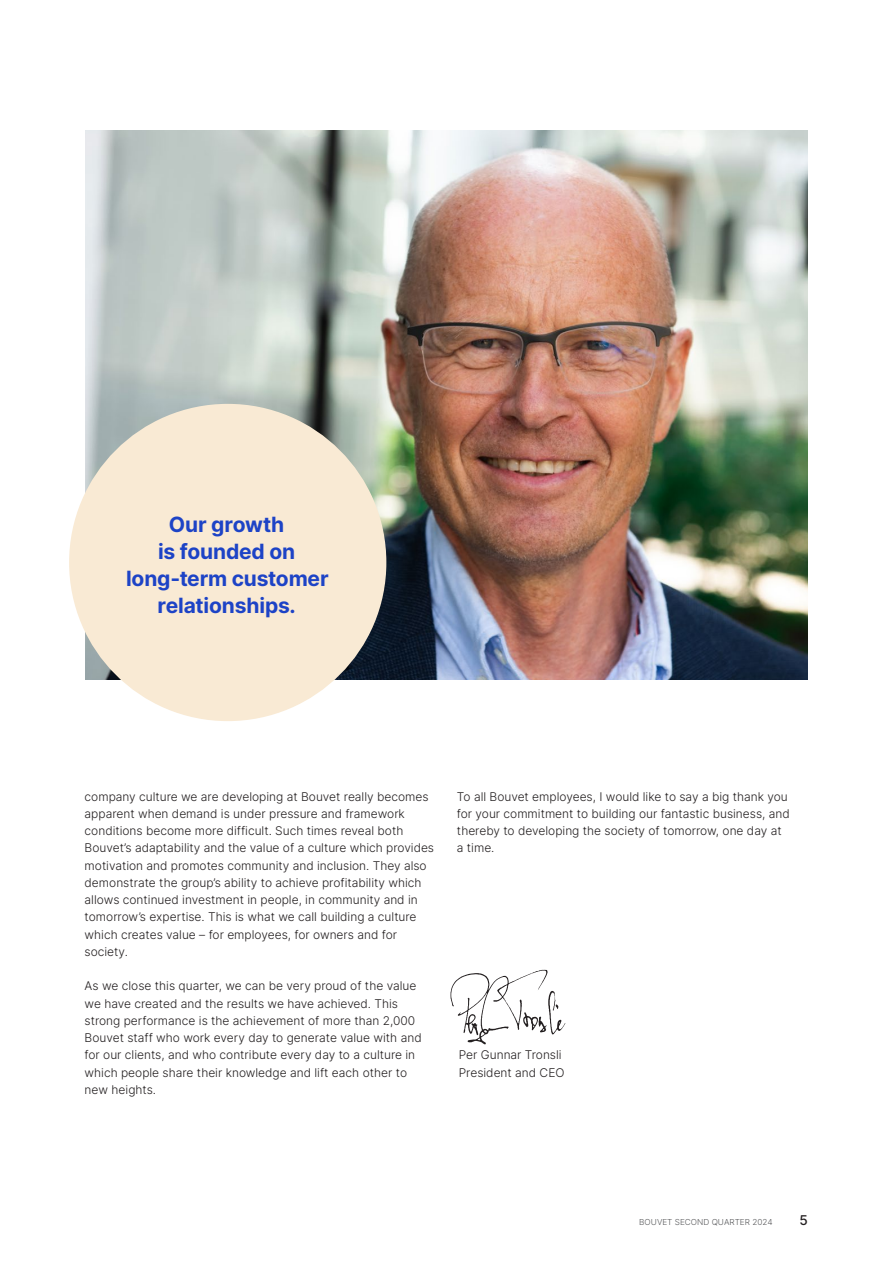
<style>
.page{position:relative;width:893px;height:1263px;background:#fff}
.page>*{position:absolute;margin:0;border:0;box-sizing:border-box;transform-origin:0 0}
.t1{font:700 21px/27px "Inter";letter-spacing:-.01em;color:#1d43c6;text-align:center}
.t2{font:500 13.5px "Inter";color:#231f20}
.Brødtekst{font:300 12px/17.2px "Inter";color:#231f20}
.t3{font:300 8.25px "Inter";color:#57585a}
</style>
<div class="page">
<img style="left:85px;top:130px;width:723px;height:550px">
<div style="left:69px;top:404px;width:317px;height:317px;background:#f9ead4;border-radius:50%"></div>
<svg style="left:450px;top:970px;width:115px;height:74px"></svg>
<h1 class="t1" style="left:126px;top:510px;width:204px">Our growth<br>is founded on long-term customer relationships.</h1>
<p class="Brødtekst" style="left:85px;top:787px;width:351px">company culture we are developing at Bouvet really becomes apparent when demand is under pressure and framework conditions become more difficult. Such times reveal both Bouvet’s adaptability and the value of a culture which provides motivation and promotes community and inclusion. They also demonstrate the group’s ability to achieve profitability which allows continued investment in people, in community and in tomorrow’s expertise. This is what we call building a culture which creates value – for employees, for owners and for society.</p>
<p class="Brødtekst" style="left:85px;top:977px;width:339px">As we close this quarter, we can be very proud of the value we have created and the results we have achieved. This strong performance is the achievement of more than 2,000<br>Bouvet staff who work every day to generate value with and for our clients, and who contribute every day to a culture in which people share their knowledge and lift each other to new heights.</p>
<p class="Brødtekst" style="left:457px;top:787px;width:334px">To all Bouvet employees, I would like to say a big thank you for your commitment to building our fantastic business, and thereby to developing the society of tomorrow, one day at a time.</p>
<p class="Brødtekst" style="left:459px;top:1046px;width:107px">Per Gunnar Tronsli<br>President and CEO</p>
<p class="t3" style="left:639px;top:1216px;width:135px">BOUVET SECOND QUARTER 2024</p>
<p class="t2" style="left:800px;top:1210px;width:10px">5</p>
</div>
